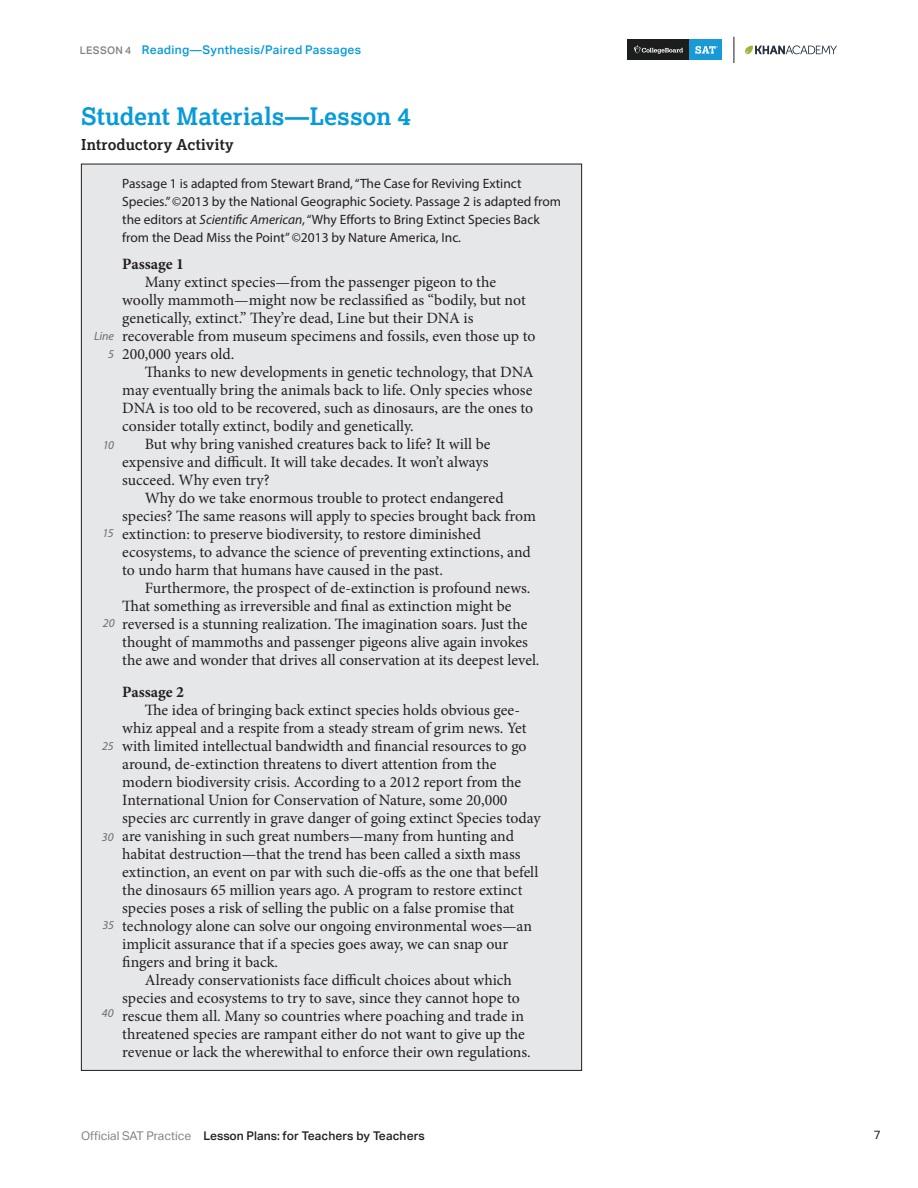
<style>
.page{position:relative;width:918px;height:1188px;background:#fff}
.page>*{position:absolute;margin:0;border:0;box-sizing:border-box;transform-origin:0 0}
.t1{font:700 24px "Lexia";color:#069ad9}
.t2{font:15.75px/18px "Minion Pro";color:#231f20}
.t3{font:700 15.75px "Minion Pro";color:#231f20}
.t4{font:700 15px "Lexia";letter-spacing:.01em;color:#231f20}
.t5{font:13.5px/18px "Myriad Pro";color:#231f20}
.t6{font:500 12px "Aktiv Grotesk";color:#231f20}
.t7{font:500 12px "Aktiv Grotesk";letter-spacing:.025em;color:#069ad9}
.t8{font:italic 12px "Myriad Pro";color:#6c6d70}
.t9{font:12px "Aktiv Grotesk";color:#231f20}
.s1{font-size:10.5px;color:#808285}
.s2{font-style:italic}
.s3{font-family:"Myriad Pro";font-style:italic;font-size:12px;color:#6c6d70}
.s4{font-weight:400;color:#808285}
</style>
<div class="page">
<svg style="left:745px;top:45px;width:92px;height:10px"></svg>
<svg style="left:734px;top:37px;width:1px;height:26px"></svg>
<div style="left:628px;top:40px;width:62px;height:20px;background:#1c1d1d"></div>
<svg style="left:634px;top:45px;width:49px;height:9px"></svg>
<div style="left:690px;top:40px;width:32px;height:20px;background:#199ad7"></div>
<svg style="left:695px;top:46px;width:23px;height:8px"></svg>
<div style="left:81px;top:164px;width:501px;height:906px;background:#e6e7e9"></div>
<p class="t7" style="left:80px;top:43px;width:283px"><span class="s1">LESSON 4</span> Reading—Synthesis/Paired Passages</p>
<h2 class="t1" style="left:81px;top:102px;width:331px">Student Materials—Lesson 4</h2>
<p class="t4" style="left:81px;top:135px;width:154px">Introductory Activity</p>
<p class="t5" style="left:122px;top:174px;width:440px">Passage 1 is adapted from Stewart Brand, “The Case for Reviving Extinct Species.” ©2013 by the National Geographic Society. Passage 2 is adapted from the editors at <span class="s2">Scientific American</span>, “Why Efforts to Bring Extinct Species Back from the Dead Miss the Point” ©2013 by Nature America, Inc.</p>
<p class="t3" style="left:122px;top:253px;width:63px">Passage 1</p>
<p class="t2" style="left:122px;top:273px;width:405px;text-indent:23px">Many extinct species—from the passenger pigeon to the woolly mammoth—might now be reclassified as “bodily, but not genetically, extinct.” They’re dead, Line but their DNA is</p>
<p class="t2" style="left:94px;top:327px;width:443px"><span class="s3">Line</span> recoverable from museum specimens and fossils, even those up to</p>
<p class="t2" style="left:108px;top:345px;width:128px"><span class="s3">5</span> 200,000 years old.</p>
<p class="t2" style="left:145px;top:363px;width:390px">Thanks to new developments in genetic technology, that DNA</p>
<p class="t2" style="left:122px;top:381px;width:412px">may eventually bring the animals back to life. Only species whose</p>
<p class="t2" style="left:122px;top:399px;width:412px">DNA is too old to be recovered, such as dinosaurs, are the ones to</p>
<p class="t2" style="left:122px;top:417px;width:293px">consider totally extinct, bodily and genetically.</p>
<p class="t8" style="left:103px;top:438px;width:13px">10</p>
<p class="t2" style="left:145px;top:435px;width:347px">But why bring vanished creatures back to life? It will be</p>
<p class="t2" style="left:122px;top:453px;width:368px">expensive and difficult. It will take decades. It won’t always</p>
<p class="t2" style="left:122px;top:471px;width:149px">succeed. Why even try?</p>
<p class="t2" style="left:145px;top:489px;width:360px">Why do we take enormous trouble to protect endangered</p>
<p class="t2" style="left:122px;top:507px;width:415px">species? The same reasons will apply to species brought back from</p>
<p class="t2" style="left:103px;top:525px;width:380px"><span class="s3">15</span> extinction: to preserve biodiversity, to restore diminished</p>
<p class="t2" style="left:122px;top:543px;width:410px">ecosystems, to advance the science of preventing extinctions, and</p>
<p class="t2" style="left:122px;top:561px;width:322px">to undo harm that humans have caused in the past.</p>
<p class="t2" style="left:145px;top:579px;width:387px">Furthermore, the prospect of de-extinction is profound news.</p>
<p class="t2" style="left:122px;top:597px;width:391px">That something as irreversible and final as extinction might be</p>
<p class="t2" style="left:103px;top:615px;width:426px"><span class="s3">20</span> reversed is a stunning realization. The imagination soars. Just the</p>
<p class="t2" style="left:122px;top:633px;width:407px">thought of mammoths and passenger pigeons alive again invokes</p>
<p class="t2" style="left:122px;top:651px;width:419px">the awe and wonder that drives all conservation at its deepest level.</p>
<p class="t3" style="left:122px;top:680px;width:63px">Passage 2</p>
<p class="t2" style="left:122px;top:701px;width:406px;text-indent:23px">The idea of bringing back extinct species holds obvious gee&shy;whiz appeal and a respite from a steady stream of grim news. Yet</p>
<p class="t2" style="left:122px;top:737px;width:420px;text-indent:-20px"><span class="s3">25</span> with limited intellectual bandwidth and financial resources to go around, de-extinction threatens to divert attention from the modern biodiversity crisis. According to a 2012 report from the International Union for Conservation of Nature, some 20,000 species arc currently in grave danger of going extinct Species today</p>
<p class="t2" style="left:122px;top:827px;width:418px;text-indent:-20px"><span class="s3">30</span> are vanishing in such great numbers—many from hunting and habitat destruction—that the trend has been called a sixth mass extinction, an event on par with such die-offs as the one that befell the dinosaurs 65 million years ago. A program to restore extinct species poses a risk of selling the public on a false promise that</p>
<p class="t2" style="left:122px;top:917px;width:411px;text-indent:-20px"><span class="s3">35</span> technology alone can solve our ongoing environmental woes—an implicit assurance that if a species goes away, we can snap our fingers and bring it back.</p>
<p class="t2" style="left:122px;top:971px;width:399px;text-indent:23px">Already conservationists face difficult choices about which species and ecosystems to try to save, since they cannot hope to</p>
<p class="t8" style="left:102px;top:1005px;width:13px">40</p>
<p class="t2" style="left:122px;top:1007px;width:410px">rescue them all. Many so countries where poaching and trade in threatened species are rampant either do not want to give up the revenue or lack the wherewithal to enforce their own regulations.</p>
<p class="t6" style="left:81px;top:1129px;width:345px"><span class="s4">Official SAT Practice</span> Lesson Plans: for Teachers by Teachers</p>
<p class="t9" style="left:874px;top:1128px;width:9px">7</p>
</div>
